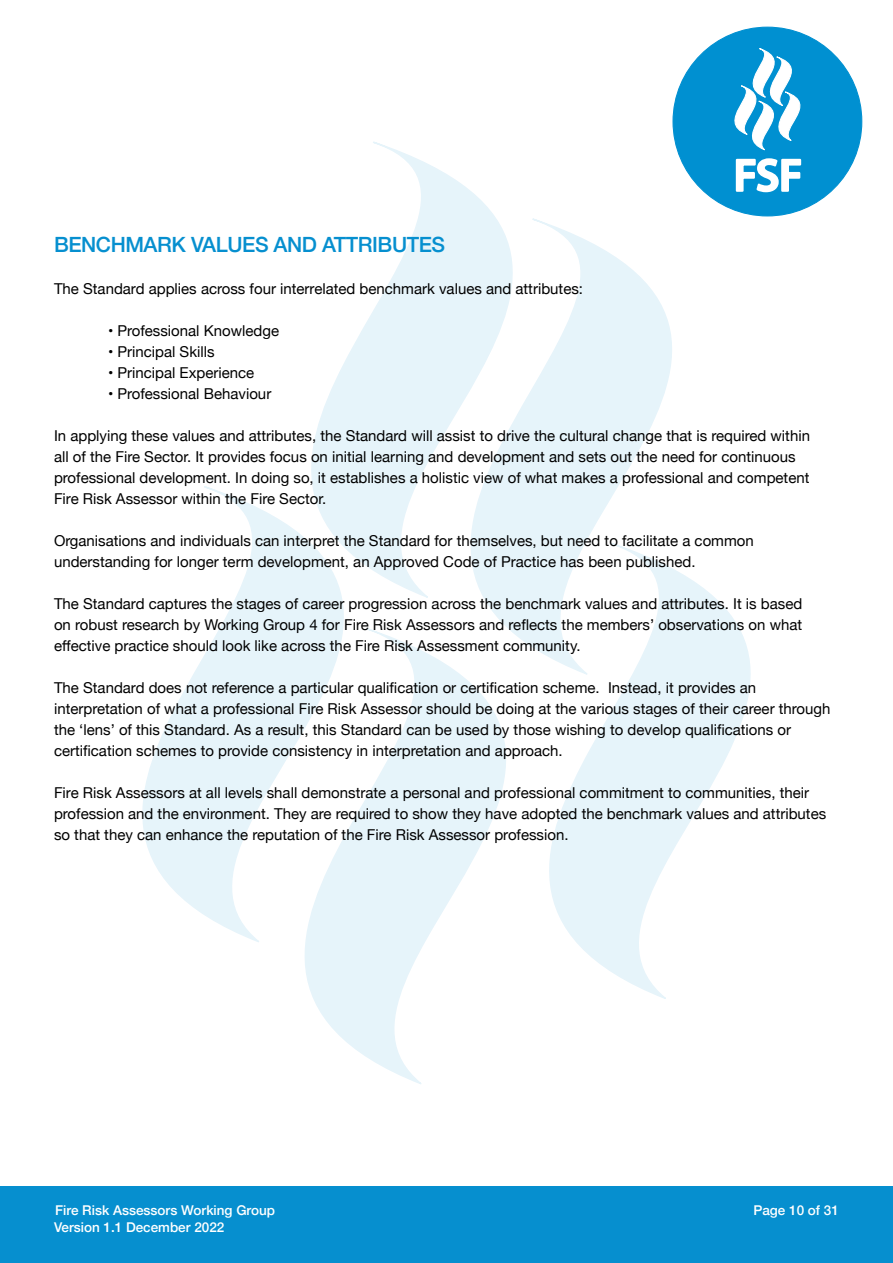
<style>
.page{position:relative;width:893px;height:1263px;background:#fff}
.page>*{position:absolute;margin:0;border:0;box-sizing:border-box;transform-origin:0 0}
.t1{font:500 21px "Helvetica Neue";letter-spacing:-.02em;color:#068fcf}
.t2{font:15px/21px "Helvetica Neue";color:#000}
.t3{font:500 13.5px/16.2px "Helvetica Neue";color:#fff}
</style>
<div class="page">
<div style="left:0;top:1186px;width:893px;height:77px;background:#068fcf"></div>
<div style="left:673px;top:27px;width:189px;height:189px;background:#0090d1;border-radius:50%"></div>
<svg style="left:734px;top:48px;width:67px;height:103px"></svg>
<svg style="left:735px;top:158px;width:67px;height:35px"></svg>
<svg style="left:373px;top:140px;width:346px;height:77px"></svg>
<svg style="left:311px;top:217px;width:361px;height:325px"></svg>
<svg style="left:204px;top:485px;width:346px;height:142px"></svg>
<svg style="left:142px;top:627px;width:280px;height:457px"></svg>
<svg style="left:350px;top:542px;width:401px;height:458px"></svg>
<h1 class="t1" style="left:54px;top:227px;width:393px">BENCHMARK VALUES AND ATTRIBUTES</h1>
<p class="t2" style="left:54px;top:279px;width:531px">The Standard applies across four interrelated benchmark values and attributes:</p>
<p class="t2" style="left:108px;top:321px;width:173px">• Professional Knowledge</p>
<p class="t2" style="left:108px;top:342px;width:108px">• Principal Skills</p>
<p class="t2" style="left:108px;top:363px;width:148px">• Principal Experience</p>
<p class="t2" style="left:108px;top:384px;width:165px">• Professional Behaviour</p>
<p class="t2" style="left:54px;top:426px;width:757px">In applying these values and attributes, the Standard will assist to drive the cultural change that is required within all of the Fire Sector. It provides focus on initial learning and development and sets out the need for continuous professional development. In doing so, it establishes a holistic view of what makes a professional and competent Fire Risk Assessor within the Fire Sector.</p>
<p class="t2" style="left:54px;top:531px;width:701px">Organisations and individuals can interpret the Standard for themselves, but need to facilitate a common understanding for longer term development, an Approved Code of Practice has been published.</p>
<p class="t2" style="left:54px;top:594px;width:750px;text-align:justify">The Standard captures the stages of career progression across the benchmark values and attributes. It is based on robust research by Working Group 4 for Fire Risk Assessors and reflects the members’ observations on what effective practice should look like across the Fire Risk Assessment community.</p>
<p class="t2" style="left:54px;top:678px;width:778px">The Standard does not reference a particular qualification or certification scheme. Instead, it provides an interpretation of what a professional Fire Risk Assessor should be doing at the various stages of their career through the ‘lens’ of this Standard. As a result, this Standard can be used by those wishing to develop qualifications or certification schemes to provide consistency in interpretation and approach.</p>
<p class="t2" style="left:54px;top:783px;width:774px">Fire Risk Assessors at all levels shall demonstrate a personal and professional commitment to communities, their profession and the environment. They are required to show they have adopted the benchmark values and attributes so that they can enhance the reputation of the Fire Risk Assessor profession.</p>
<p class="t3" style="left:116px;top:1201px;width:161px;text-indent:-61px">Fire Risk Assessors Working Group<br>October 202</p>
<p class="t3" style="left:753px;top:1201px;width:87px">Page 10 of 31</p>
<p class="t3" style="left:54px;top:1218px;width:172px">Version 1.1 December 2022</p>
</div>
